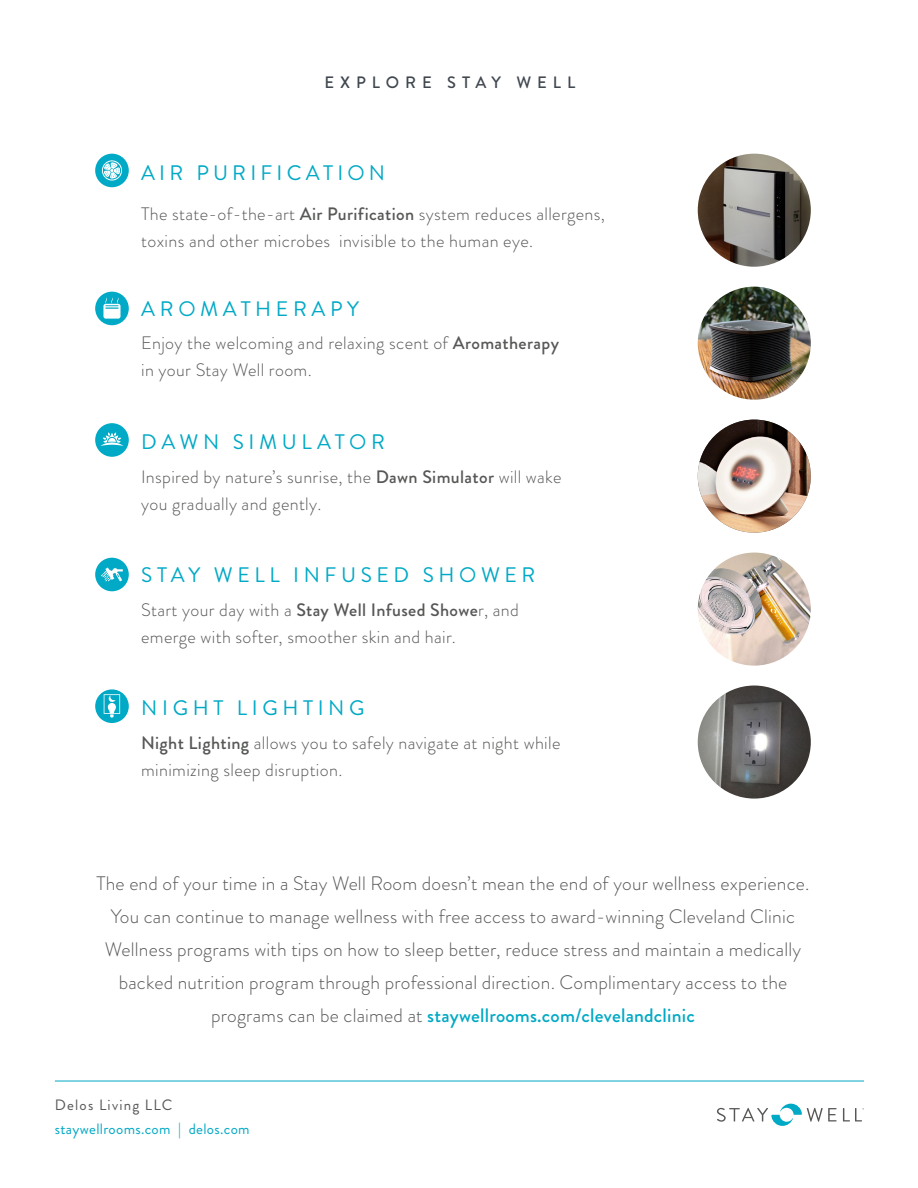
<style>
.page{position:relative;width:918px;height:1188px;background:#fff}
.page>*{position:absolute;margin:0;border:0;box-sizing:border-box;transform-origin:0 0}
.t1{font:21px "Brandon Grotesque";letter-spacing:.22em;color:#00a9c5}
.t2{font:21px "Brandon Grotesque";letter-spacing:.2em;color:#00a9c5}
.t3{font:300 19.5px/33px "Brandon Grotesque";letter-spacing:.01em;color:#565855;text-align:center}
.t4{font:300 18px/27px "Brandon Grotesque";letter-spacing:.02em;color:#565855}
.t5{font:500 16.5px "Brandon Grotesque";letter-spacing:.36em;color:#40474f}
.t6{font:15px "Brandon Grotesque";letter-spacing:.02em;color:#00a9c5}
.t7{font:15px "Brandon Grotesque";letter-spacing:.08em;color:#565855}
.s1{font-weight:500}
.s2{font-weight:500;color:#00a9c5}
</style>
<div class="page">
<svg style="left:717px;top:1104px;width:119px;height:22px"></svg>
<svg style="left:843px;top:1108px;width:21px;height:13px"></svg>
<hr style="left:55px;top:1081px;width:809px;height:1px;background:#00a9c5">
<svg style="left:95px;top:154px;width:34px;height:33px"></svg>
<svg style="left:95px;top:292px;width:34px;height:33px"></svg>
<svg style="left:95px;top:423px;width:34px;height:34px"></svg>
<svg style="left:95px;top:558px;width:34px;height:33px"></svg>
<svg style="left:95px;top:689px;width:34px;height:34px"></svg>
<img style="left:698px;top:154px;width:113px;height:113px;border-radius:57px">
<img style="left:698px;top:287px;width:113px;height:113px;border-radius:57px">
<img style="left:698px;top:420px;width:113px;height:113px;border-radius:57px">
<img style="left:698px;top:553px;width:113px;height:113px;border-radius:57px">
<img style="left:698px;top:686px;width:113px;height:113px;border-radius:57px">
<p class="t5" style="left:324px;top:71px;width:252px">EXPLORE STAY WELL</p>
<p class="t2" style="left:141px;top:158px;width:246px">AIR PURIFICATION</p>
<p class="t4" style="left:141px;top:201px;width:465px">The state-of-the-art <span class="s1">Air Purification</span> system reduces allergens, toxins and other microbes invisible to the human eye.</p>
<p class="t1" style="left:141px;top:294px;width:219px">AROMATHERAPY</p>
<p class="t4" style="left:141px;top:330px;width:419px">Enjoy the welcoming and relaxing scent of <span class="s1">Aromatherapy </span>in your Stay Well room.</p>
<p class="t1" style="left:141px;top:427px;width:245px">DAWN SIMULATOR</p>
<p class="t4" style="left:141px;top:463px;width:422px">Inspired by nature’s sunrise, the <span class="s1">Dawn Simulator</span> will wake you gradually and gently.</p>
<p class="t1" style="left:141px;top:560px;width:396px">STAY WELL INFUSED SHOWER</p>
<p class="t4" style="left:141px;top:596px;width:379px">Start your day with a <span class="s1">Stay Well Infused Showe</span>r, and emerge with softer, smoother skin and hair.</p>
<p class="t1" style="left:141px;top:694px;width:225px">NIGHT LIGHTING</p>
<p class="t4" style="left:141px;top:729px;width:421px"><span class="s1">Night Lighting</span> allows you to safely navigate at night while minimizing sleep disruption.</p>
<p class="t3" style="left:97px;top:867px;width:714px">The end of your time in a Stay Well Room doesn’t mean the end of your wellness experience.<br>You can continue to manage wellness with free access to award-winning Cleveland Clinic Wellness programs with tips on how to sleep better, reduce stress and maintain a medically backed nutrition program through professional direction. Complimentary access to the programs can be claimed at <span class="s2">staywellrooms.com/clevelandclinic</span></p>
<p class="t7" style="left:55px;top:1095px;width:119px">Delos Living LLC</p>
<p class="t6" style="left:55px;top:1119px;width:196px">staywellrooms.com | delos.com</p>
</div>
